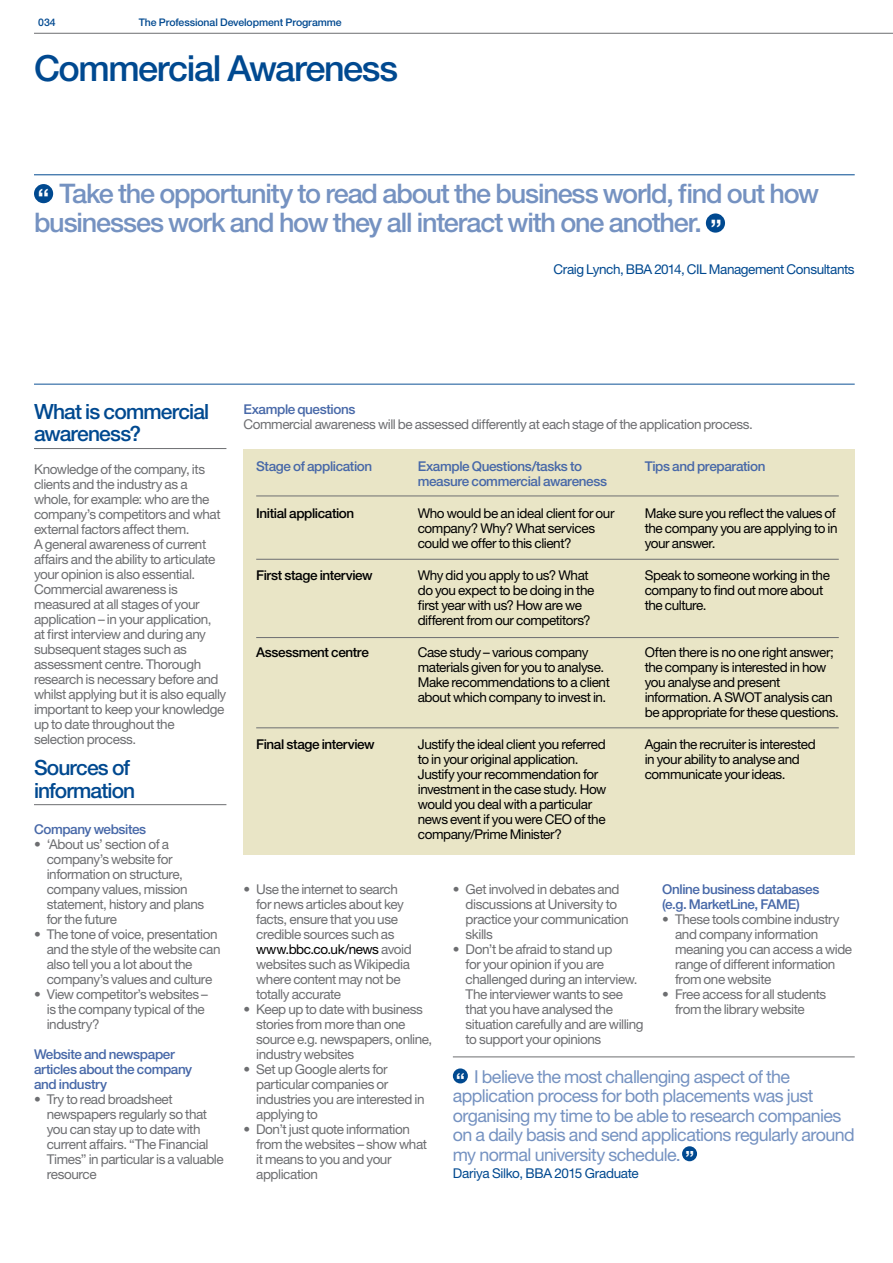
<style>
.page{position:relative;width:893px;height:1263px;background:#fff}
.page>*{position:absolute;margin:0;border:0;box-sizing:border-box;transform-origin:0 0}
.t1{font:500 36px "Helvetica Neue LT Std";letter-spacing:-.04em;color:#004990}
.t2{font:500 27px/28.5px "Helvetica Neue LT Std";letter-spacing:-.045em;color:#7592c1}
.t3{font:500 27px "Helvetica Neue LT Std";color:#fff}
.t4{font:500 21px/22.5px "Helvetica Neue LT Std";letter-spacing:-.04em;color:#004990}
.t5{font:500 21px "Helvetica Neue LT Std";color:#fff}
.t6{font:17.85px/19.5px "Helvetica Neue LT Std";letter-spacing:-.035em;color:#7592c1}
.t7{font:13.5px/15px "Helvetica Neue LT Std";letter-spacing:-.03em;color:#6d6e71}
.t8{font:13.5px/15px "Helvetica Neue LT Std";letter-spacing:-.03em;color:#000}
.t9{font:500 13.5px/15px "Helvetica Neue LT Std";letter-spacing:-.03em;color:#4768a8}
.t10{font:500 13.5px "Helvetica Neue LT Std";letter-spacing:-.03em;color:#000}
.t11{font:13.5px "Helvetica Neue LT Std";letter-spacing:-.03em;color:#004990}
.t12{font:500 10.5px "Helvetica Neue LT Std";letter-spacing:-.01em;color:#004990}
.s1{color:#000}
</style>
<div class="page">
<hr style="left:34px;top:384px;width:821px;height:1px;background:#004990">
<hr style="left:34px;top:174px;width:821px;height:1px;background:#004990">
<div style="left:34px;top:184px;width:19px;height:19px;background:#004990;border-radius:50%"></div>
<div style="left:706px;top:213px;width:19px;height:20px;background:#004990;border-radius:50%"></div>
<div style="left:243px;top:449px;width:612px;height:405px;background:#e9e5c6"></div>
<hr style="left:256px;top:559px;width:583px;height:1px;background:#6d6e71">
<hr style="left:256px;top:637px;width:583px;height:1px;background:#6d6e71">
<hr style="left:256px;top:727px;width:583px;height:1px;background:#6d6e71">
<hr style="left:256px;top:495px;width:583px;height:1px;background:#6d6e71">
<hr style="left:34px;top:448px;width:192px;height:1px;background:#6d6e71">
<hr style="left:34px;top:804px;width:192px;height:1px;background:#6d6e71">
<hr style="left:453px;top:1057px;width:402px;height:1px;background:#6d6e71">
<div style="left:453px;top:1068px;width:15px;height:15px;background:#004990;border-radius:50%"></div>
<div style="left:682px;top:1146px;width:15px;height:15px;background:#004990;border-radius:50%"></div>
<hr style="left:34px;top:33px;width:859px;height:1px;background:#6d6e71">
<p class="t12" style="left:38px;top:16px;width:19px">034</p>
<p class="t12" style="left:139px;top:16px;width:204px">The Professional Development Programme</p>
<h1 class="t1" style="left:34px;top:47px;width:365px">Commercial Awareness</h1>
<h2 class="t2" style="left:34px;top:179px;width:787px;text-indent:26px">Take the opportunity to read about the business world, find out how businesses work and how they all interact with one another.</h2>
<p class="t11" style="left:554px;top:261px;width:303px">Craig Lynch, BBA 2014, CIL Management Consultants</p>
<h2 class="t3" style="left:38px;top:182px;width:13px">“</h2>
<h2 class="t3" style="left:710px;top:213px;width:13px">”</h2>
<h3 class="t4" style="left:34px;top:400px;width:177px">What is commercial awareness?</h3>
<p class="t7" style="left:34px;top:462px;width:194px">Knowledge of the company, its clients and the industry as a whole, for example: who are the company’s competitors and what external factors affect them.<br>A general awareness of current affairs and the ability to articulate your opinion is also essential.<br>Commercial awareness is measured at all stages of your application – in your application,<br>at first interview and during any subsequent stages such as assessment centre. Thorough research is necessary before and whilst applying but it is also equally important to keep your knowledge up to date throughout the selection process.</p>
<h3 class="t4" style="left:34px;top:756px;width:103px">Sources of information</h3>
<p class="t9" style="left:34px;top:822px;width:114px">Company websites</p>
<p class="t7" style="left:47px;top:837px;width:159px;text-indent:-13px">• ‘About us’ section of a company’s website for information on structure, company values, mission statement, history and plans for the future</p>
<p class="t7" style="left:47px;top:927px;width:175px;text-indent:-13px">• The tone of voice, presentation and the style of the website can also tell you a lot about the company’s values and culture</p>
<p class="t7" style="left:47px;top:987px;width:163px;text-indent:-13px">• View competitor’s websites – is the company typical of the industry?</p>
<p class="t9" style="left:34px;top:1047px;width:160px">Website and newspaper articles about the company and industry</p>
<p class="t7" style="left:47px;top:1091px;width:178px;text-indent:-13px">• Try to read broadsheet newspapers regularly so that you can stay up to date with current affairs. “The Financial<br>Times” in particular is a valuable resource</p>
<p class="t9" style="left:243px;top:402px;width:113px">Example questions</p>
<p class="t7" style="left:243px;top:417px;width:511px">Commercial awareness will be assessed differently at each stage of the application process.</p>
<p class="t9" style="left:256px;top:458px;width:118px">Stage of application</p>
<p class="t9" style="left:418px;top:458px;width:166px">Example Questions/tasks to</p>
<p class="t9" style="left:645px;top:458px;width:122px">Tips and preparation</p>
<p class="t9" style="left:418px;top:473px;width:191px">measure commercial awareness</p>
<p class="t10" style="left:256px;top:505px;width:100px">Initial application</p>
<p class="t8" style="left:418px;top:505px;width:198px">Who would be an ideal client for our</p>
<p class="t8" style="left:645px;top:505px;width:193px">Make sure you reflect the values of</p>
<p class="t8" style="left:418px;top:520px;width:179px">company? Why? What services</p>
<p class="t8" style="left:645px;top:520px;width:194px">the company you are applying to in</p>
<p class="t8" style="left:418px;top:535px;width:155px">could we offer to this client?</p>
<p class="t8" style="left:645px;top:535px;width:72px">your answer.</p>
<p class="t10" style="left:256px;top:567px;width:118px">First stage interview</p>
<p class="t8" style="left:418px;top:567px;width:172px">Why did you apply to us? What</p>
<p class="t8" style="left:645px;top:567px;width:187px">Speak to someone working in the</p>
<p class="t8" style="left:418px;top:582px;width:178px">do you expect to be doing in the</p>
<p class="t8" style="left:645px;top:582px;width:180px">company to find out more about</p>
<p class="t8" style="left:418px;top:597px;width:166px">first year with us? How are we</p>
<p class="t8" style="left:645px;top:597px;width:63px">the culture.</p>
<p class="t8" style="left:418px;top:612px;width:175px">different from our competitors?</p>
<p class="t10" style="left:256px;top:644px;width:114px">Assessment centre</p>
<p class="t8" style="left:418px;top:644px;width:172px">Case study – various company</p>
<p class="t8" style="left:645px;top:644px;width:191px">Often there is no one right answer;</p>
<p class="t8" style="left:418px;top:659px;width:188px">materials given for you to analyse.</p>
<p class="t8" style="left:645px;top:659px;width:183px">the company is interested in how</p>
<p class="t8" style="left:418px;top:674px;width:194px">Make recommendations to a client</p>
<p class="t8" style="left:645px;top:674px;width:137px">you analyse and present</p>
<p class="t8" style="left:418px;top:689px;width:190px">about which company to invest in.</p>
<p class="t8" style="left:645px;top:689px;width:196px">information. A SWOT analysis can be appropriate for these questions.</p>
<p class="t10" style="left:256px;top:736px;width:120px">Final stage interview</p>
<p class="t8" style="left:418px;top:736px;width:189px">Justify the ideal client you referred</p>
<p class="t8" style="left:645px;top:736px;width:172px">Again the recruiter is interested</p>
<p class="t8" style="left:418px;top:751px;width:162px">to in your original application.</p>
<p class="t8" style="left:645px;top:751px;width:157px">in your ability to analyse and</p>
<p class="t8" style="left:418px;top:766px;width:182px">Justify your recommendation for</p>
<p class="t8" style="left:645px;top:766px;width:142px">communicate your ideas.</p>
<p class="t8" style="left:418px;top:781px;width:190px">investment in the case study. How would you deal with a particular news event if you were CEO of the company/Prime Minister?</p>
<p class="t7" style="left:256px;top:881px;width:157px;text-indent:-13px">• Use the internet to search for news articles about key facts, ensure that you use credible sources such as <span class="s1">www.bbc.co.uk/news</span> avoid websites such as Wikipedia where content may not be totally accurate</p>
<p class="t7" style="left:256px;top:1001px;width:178px;text-indent:-13px">• Keep up to date with business stories from more than one source e.g. newspapers, online, industry websites</p>
<p class="t7" style="left:256px;top:1061px;width:170px;text-indent:-13px">• Set up Google alerts for particular companies or industries you are interested in applying to</p>
<p class="t7" style="left:256px;top:1121px;width:172px;text-indent:-13px">• Don’t just quote information from the websites – show what it means to you and your application</p>
<p class="t7" style="left:466px;top:881px;width:165px;text-indent:-13px">• Get involved in debates and discussions at University to practice your communication skills</p>
<p class="t7" style="left:466px;top:941px;width:179px;text-indent:-13px">• Don’t be afraid to stand up<br>for your opinion if you are challenged during an interview.<br>The interviewer wants to see that you have analysed the situation carefully and are willing to support your opinions</p>
<p class="t9" style="left:662px;top:881px;width:159px">Online business databases (e.g. MarketLine, FAME)</p>
<p class="t7" style="left:675px;top:911px;width:179px;text-indent:-13px">• These tools combine industry and company information meaning you can access a wide range of different information from one website</p>
<p class="t7" style="left:675px;top:986px;width:153px;text-indent:-13px">• Free access for all students from the library website</p>
<h3 class="t6" style="left:453px;top:1066px;width:403px;text-indent:21px">I believe the most challenging aspect of the application process for both placements was just organising my time to be able to research companies on a daily basis and send applications regularly around my normal university schedule.</h3>
<p class="t11" style="left:453px;top:1165px;width:188px">Dariya Silko, BBA 2015 Graduate</p>
<h3 class="t5" style="left:456px;top:1067px;width:11px">“</h3>
<h3 class="t5" style="left:685px;top:1146px;width:11px">”</h3>
</div>
